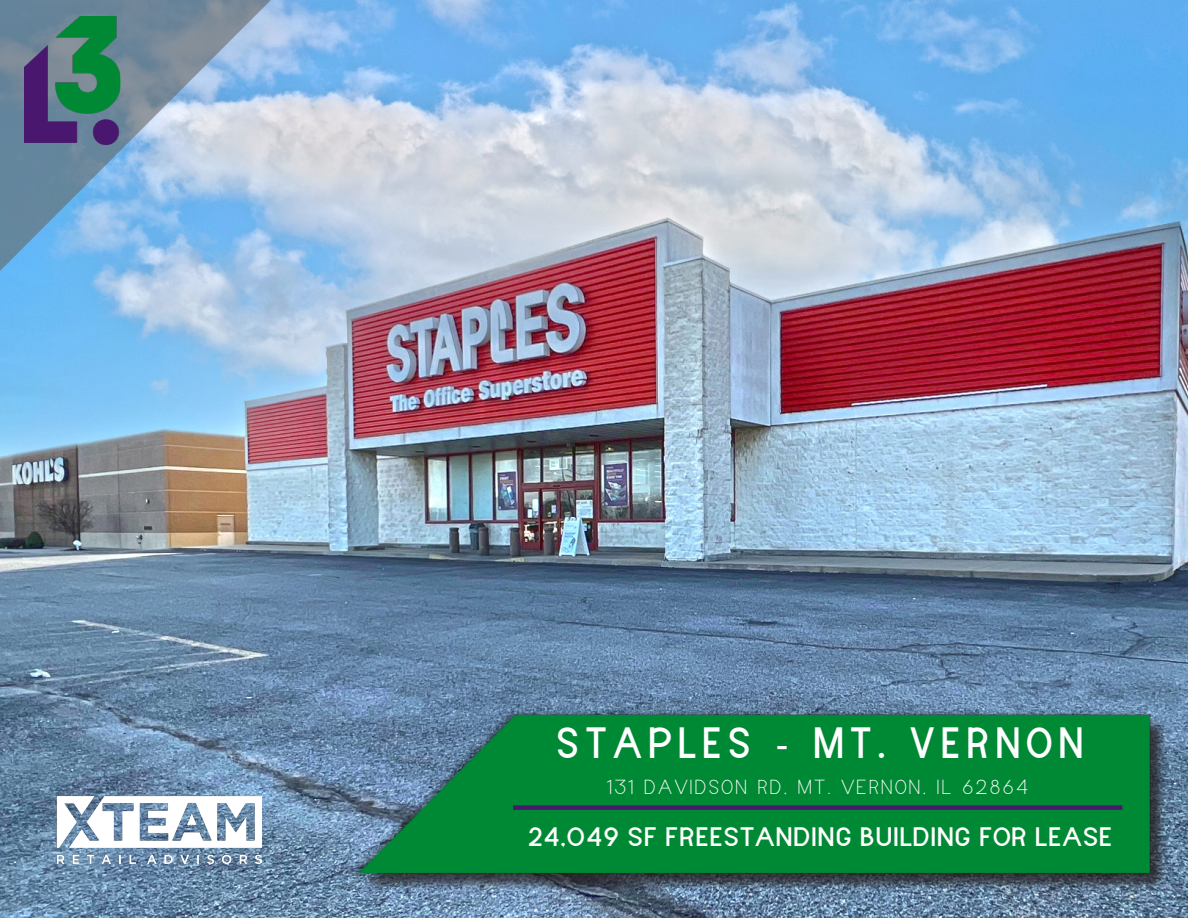
<style>
.page{position:relative;width:1188px;height:918px;background:#fff}
.page>*{position:absolute;margin:0;border:0;box-sizing:border-box;transform-origin:0 0}
.t1{font:42px "Narrenschiff";letter-spacing:.16em;color:#fff}
.t2{font:25.65px "Narrenschiff";letter-spacing:.04em;color:#fff;scale:1.11 1}
.t3{font:300 19.65px "Narrenschiff";letter-spacing:.11em;color:#fff;scale:1.11 1}
</style>
<div class="page">
<img style="left:1px;top:1px;width:1187px;height:917px">
<svg style="left:0;top:0;width:289px;height:281px"></svg>
<img style="left:25px;top:16px;width:100px;height:129px">
<div style="left:356px;top:715px;width:812px;height:179px;background:#231f20;opacity:.75"></div>
<img style="left:344px;top:707px;width:808px;height:175px">
<div style="left:513px;top:805px;width:609px;height:5px;background:#49176d"></div>
<img style="left:55px;top:794px;width:207px;height:70px">
<p class="t1" style="left:557px;top:718px;width:528px">STAPLES - MT. VERNON</p>
<p class="t3" style="left:607px;top:775px;width:381px">131 DAVIDSON RD, MT. VERNON, IL 62864</p>
<p class="t2" style="left:528px;top:822px;width:528px">24,049 SF FREESTANDING BUILDING FOR LEASE</p>
</div>
